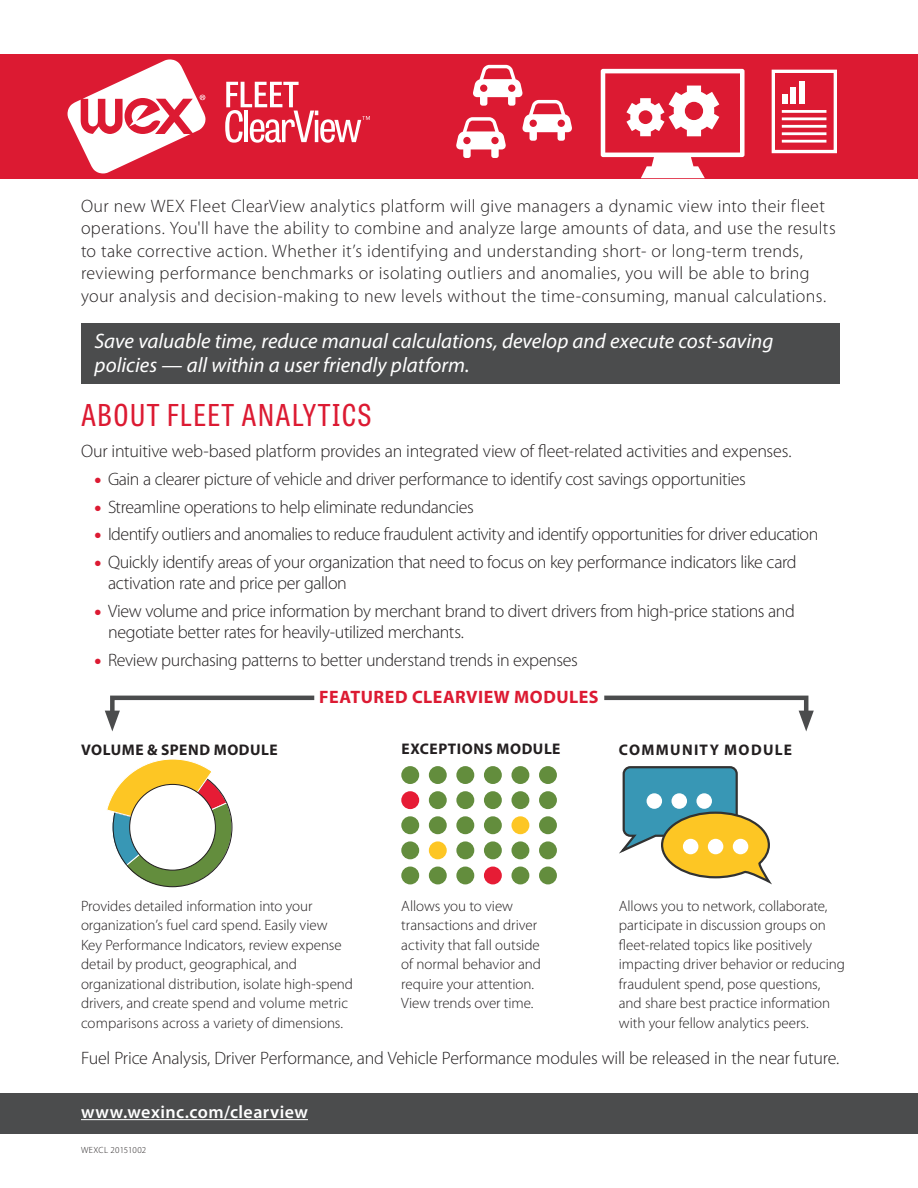
<style>
.page{position:relative;width:918px;height:1188px;background:#fff}
.page>*{position:absolute;margin:0;border:0;box-sizing:border-box;transform-origin:0 0}
.t1{font:30px "Tablet Gothic Condensed";letter-spacing:.05em;color:#dc1a32}
.t2{font:italic 21px/24px "Myriad Pro";color:#fff}
.Body_Text{font:300 18px/21px "Myriad Pro";letter-spacing:-.015em;color:#231f20}
.Body_Text-2{font:300 18px/22.5px "Myriad Pro";letter-spacing:.015em;color:#231f20}
.Chart_Callouts{font:300 18px "Myriad Pro";letter-spacing:-.015em;color:#231f20}
.Chart_Callouts-2{font:700 18px "Myriad Pro";letter-spacing:.025em;color:#dc1a32}
.Subheads{font:600 18px "Myriad Pro";letter-spacing:.025em;color:#fff}
.Chart_Callouts-3{font:700 15.45px "Myriad Pro";letter-spacing:.04em;color:#231f20}
.Chart_Callouts-4{font:700 15.45px "Myriad Pro";letter-spacing:.085em;color:#231f20}
.Chart_Callouts-5{font:300 15px/19.5px "Myriad Pro";letter-spacing:-.005em;color:#231f20}
.Body_Text-3{font:300 9px "Myriad Pro";letter-spacing:.015em;color:#231f20}
.s1{font-weight:900;font-stretch:semi-expanded;color:#dc1a32}
</style>
<div class="page">
<div style="left:0;top:54px;width:918px;height:124px;background:#dc1a32"></div>
<div style="left:772px;top:70px;width:65px;height:83px;border:3px solid #fff"></div>
<div style="left:782px;top:94px;width:6px;height:10px;background:#fff"></div>
<div style="left:790px;top:87px;width:6px;height:17px;background:#fff"></div>
<div style="left:799px;top:81px;width:6px;height:23px;background:#fff"></div>
<hr style="left:782px;top:110px;width:44px;height:3px;background:#fff">
<hr style="left:782px;top:117px;width:44px;height:3px;background:#fff">
<hr style="left:782px;top:125px;width:44px;height:3px;background:#fff">
<hr style="left:782px;top:132px;width:44px;height:3px;background:#fff">
<hr style="left:782px;top:140px;width:44px;height:3px;background:#fff">
<svg style="left:601px;top:69px;width:144px;height:109px"></svg>
<svg style="left:456px;top:65px;width:116px;height:93px"></svg>
<svg style="left:105px;top:695px;width:210px;height:36px"></svg>
<svg style="left:604px;top:695px;width:210px;height:36px"></svg>
<svg style="left:68px;top:59px;width:138px;height:115px"></svg>
<svg style="left:225px;top:82px;width:145px;height:61px"></svg>
<div style="left:81px;top:323px;width:758px;height:61px;background:#4b4c4d"></div>
<svg style="left:107px;top:759px;width:126px;height:129px"></svg>
<div style="left:130px;top:784px;width:85px;height:86px;background:#fff;border-radius:50%"></div>
<div style="left:401px;top:766px;width:18px;height:18px;background:#638d3d;border-radius:50%"></div>
<div style="left:429px;top:766px;width:18px;height:18px;background:#638d3d;border-radius:50%"></div>
<div style="left:456px;top:766px;width:18px;height:18px;background:#638d3d;border-radius:50%"></div>
<div style="left:401px;top:791px;width:18px;height:18px;background:#e61c35;border-radius:50%"></div>
<div style="left:429px;top:791px;width:18px;height:18px;background:#638d3d;border-radius:50%"></div>
<div style="left:456px;top:791px;width:18px;height:18px;background:#638d3d;border-radius:50%"></div>
<div style="left:401px;top:816px;width:18px;height:18px;background:#638d3d;border-radius:50%"></div>
<div style="left:429px;top:816px;width:18px;height:18px;background:#638d3d;border-radius:50%"></div>
<div style="left:456px;top:816px;width:18px;height:18px;background:#638d3d;border-radius:50%"></div>
<div style="left:401px;top:841px;width:18px;height:18px;background:#638d3d;border-radius:50%"></div>
<div style="left:429px;top:841px;width:18px;height:18px;background:#fdc624;border-radius:50%"></div>
<div style="left:456px;top:841px;width:18px;height:18px;background:#638d3d;border-radius:50%"></div>
<div style="left:401px;top:867px;width:18px;height:17px;background:#638d3d;border-radius:50%"></div>
<div style="left:429px;top:867px;width:18px;height:17px;background:#638d3d;border-radius:50%"></div>
<div style="left:456px;top:867px;width:18px;height:17px;background:#638d3d;border-radius:50%"></div>
<div style="left:484px;top:766px;width:18px;height:18px;background:#638d3d;border-radius:50%"></div>
<div style="left:511px;top:766px;width:18px;height:18px;background:#638d3d;border-radius:50%"></div>
<div style="left:484px;top:791px;width:18px;height:18px;background:#638d3d;border-radius:50%"></div>
<div style="left:511px;top:791px;width:18px;height:18px;background:#638d3d;border-radius:50%"></div>
<div style="left:484px;top:816px;width:18px;height:18px;background:#638d3d;border-radius:50%"></div>
<div style="left:511px;top:816px;width:18px;height:18px;background:#fdc624;border-radius:50%"></div>
<div style="left:484px;top:841px;width:18px;height:18px;background:#638d3d;border-radius:50%"></div>
<div style="left:511px;top:841px;width:18px;height:18px;background:#638d3d;border-radius:50%"></div>
<div style="left:484px;top:867px;width:18px;height:17px;background:#e61c35;border-radius:50%"></div>
<div style="left:511px;top:867px;width:18px;height:17px;background:#638d3d;border-radius:50%"></div>
<div style="left:539px;top:766px;width:18px;height:18px;background:#638d3d;border-radius:50%"></div>
<div style="left:539px;top:791px;width:18px;height:18px;background:#638d3d;border-radius:50%"></div>
<div style="left:539px;top:816px;width:18px;height:18px;background:#638d3d;border-radius:50%"></div>
<div style="left:539px;top:841px;width:18px;height:18px;background:#638d3d;border-radius:50%"></div>
<div style="left:539px;top:867px;width:18px;height:17px;background:#638d3d;border-radius:50%"></div>
<svg style="left:619px;top:766px;width:152px;height:118px"></svg>
<div style="left:683px;top:839px;width:15px;height:15px;background:#fff;border-radius:50%"></div>
<div style="left:708px;top:839px;width:15px;height:15px;background:#fff;border-radius:50%"></div>
<div style="left:733px;top:839px;width:15px;height:15px;background:#fff;border-radius:50%"></div>
<div style="left:0;top:1094px;width:918px;height:40px;background:#4b4c4d"></div>
<hr style="left:81px;top:1119px;width:227px;height:1px;background:#fff">
<p class="Body_Text-2" style="left:81px;top:195px;width:756px">Our new WEX Fleet ClearView analytics platform will give managers a dynamic view into their fleet operations. You'll have the ability to combine and analyze large amounts of data, and use the results to take corrective action. Whether it’s identifying and understanding short- or long-term trends, reviewing performance benchmarks or isolating outliers and anomalies, you will be able to bring your analysis and decision-making to new levels without the time-consuming, manual calculations.</p>
<p class="t2" style="left:94px;top:329px;width:680px">Save valuable time, reduce manual calculations, develop and execute cost-saving policies — all within a user friendly platform.</p>
<p class="t1" style="left:81px;top:395px;width:292px">ABOUT FLEET ANALYTICS</p>
<p class="Body_Text" style="left:81px;top:441px;width:712px">Our intuitive web-based platform provides an integrated view of fleet-related activities and expenses.</p>
<p class="Body_Text" style="left:94px;top:469px;width:653px"><span class="s1">•</span> Gain a clearer picture of vehicle and driver performance to identify cost savings opportunities</p>
<p class="Body_Text" style="left:94px;top:496px;width:381px"><span class="s1">•</span> Streamline operations to help eliminate redundancies</p>
<p class="Body_Text" style="left:94px;top:524px;width:725px"><span class="s1">•</span> Identify outliers and anomalies to reduce fraudulent activity and identify opportunities for driver education</p>
<p class="Body_Text" style="left:108px;top:552px;width:690px;text-indent:-14px"><span class="s1">•</span> Quickly identify areas of your organization that need to focus on key performance indicators like card activation rate and price per gallon</p>
<p class="Body_Text" style="left:108px;top:601px;width:689px;text-indent:-14px"><span class="s1">•</span> View volume and price information by merchant brand to divert drivers from high-price stations and negotiate better rates for heavily-utilized merchants.</p>
<p class="Body_Text" style="left:94px;top:649px;width:485px"><span class="s1">•</span> Review purchasing patterns to better understand trends in expenses</p>
<p class="Chart_Callouts-2" style="left:319px;top:685px;width:281px">FEATURED CLEARVIEW MODULES</p>
<p class="Chart_Callouts-3" style="left:81px;top:739px;width:198px">VOLUME &amp; SPEND MODULE</p>
<p class="Chart_Callouts-3" style="left:401px;top:739px;width:161px">EXCEPTIONS MODULE</p>
<p class="Chart_Callouts-4" style="left:619px;top:739px;width:175px">COMMUNITY MODULE</p>
<p class="Chart_Callouts-5" style="left:81px;top:896px;width:274px">Provides detailed information into your organization’s fuel card spend. Easily view<br>Key Performance Indicators, review expense detail by product, geographical, and organizational distribution, isolate high-spend drivers, and create spend and volume metric comparisons across a variety of dimensions.</p>
<p class="Chart_Callouts-5" style="left:401px;top:896px;width:141px">Allows you to view transactions and driver activity that fall outside of normal behavior and require your attention.<br>View trends over time.</p>
<p class="Chart_Callouts-5" style="left:619px;top:896px;width:228px">Allows you to network, collaborate, participate in discussion groups on fleet-related topics like positively impacting driver behavior or reducing fraudulent spend, pose questions, and share best practice information with your fellow analytics peers.</p>
<p class="Chart_Callouts" style="left:81px;top:1048px;width:760px">Fuel Price Analysis, Driver Performance, and Vehicle Performance modules will be released in the near future.</p>
<p class="Subheads" style="left:81px;top:1100px;width:229px">www.wexinc.com/clearview</p>
<p class="Body_Text-3" style="left:81px;top:1145px;width:67px">WEXCL 20151002</p>
</div>
